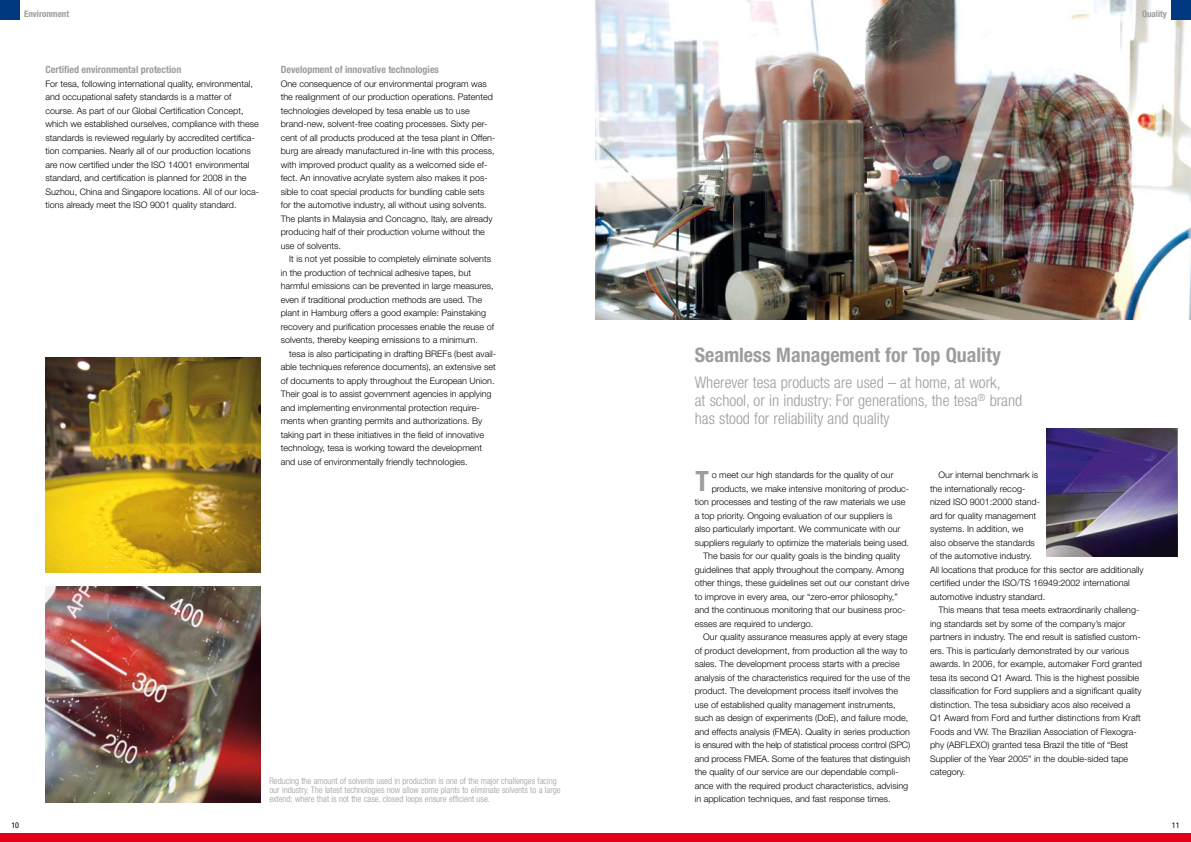
<style>
.page{position:relative;width:1191px;height:842px;background:#fff}
.page>*{position:absolute;margin:0;border:0;box-sizing:border-box;transform-origin:0 0}
.t1{font:700 condensed 28px "Helvetica Neue";color:#9c9d9f}
.t2{font:700 condensed 20px "Helvetica Neue";color:#9c9d9f}
.t3{font:300 condensed 16px/18px "Helvetica Neue";color:#9c9d9f}
.t4{font:700 condensed 10px "Helvetica Neue";color:#9c9d9f}
.t5{font:300 9px/13.5px "Helvetica Neue";color:#000}
.t6{font:300 condensed 9px/9px "Helvetica Neue";color:#9c9d9f}
.t7{font:300 9px "Helvetica Neue";letter-spacing:-.02em;color:#000}
.t8{font:700 condensed 9px "Helvetica Neue";color:#9c9d9f}
.t9{font:condensed 8px "Helvetica Neue";color:#000}
</style>
<div class="page">
<div style="left:0;top:0;width:20px;height:20px;background:#003882"></div>
<img style="left:595px;top:0;width:596px;height:319px">
<img style="left:45px;top:586px;width:216px;height:216px">
<img style="left:45px;top:357px;width:216px;height:216px">
<div style="left:0;top:833px;width:1191px;height:9px;background:#e2001a"></div>
<img style="left:1046px;top:428px;width:131px;height:128px">
<div style="left:1171px;top:0;width:20px;height:20px;background:#003882"></div>
<p class="t8" style="left:24px;top:9px;width:46px">Environment</p>
<p class="t8" style="left:1142px;top:9px;width:26px">Quality</p>
<p class="t4" style="left:45px;top:63px;width:137px">Certified environmental protection</p>
<p class="t5" style="left:45px;top:76px;width:215px">For tesa, following international quality, environmental, and occupational safety standards is a matter of course. As part of our Global Certification Concept, which we established ourselves, compliance with these standards is reviewed regularly by accredited certifica&shy;tion companies. Nearly all of our production locations are now certified under the ISO 14001 environmental standard, and certification is planned for 2008 in the Suzhou, China and Singapore locations. All of our loca&shy;tions already meet the ISO 9001 quality standard.</p>
<p class="t4" style="left:281px;top:63px;width:160px">Development of innovative technologies</p>
<p class="t5" style="left:281px;top:76px;width:216px">One consequence of our environmental program was the realignment of our production operations. Patented technologies developed by tesa enable us to use brand-new, solvent-free coating processes. Sixty per&shy;cent of all products produced at the tesa plant in Offen&shy;burg are already manufactured in-line with this process, with improved product quality as a welcomed side ef&shy;fect. An innovative acrylate system also makes it pos&shy;sible to coat special products for bundling cable sets for the automotive industry, all without using solvents.<br>The plants in Malaysia and Concagno, Italy, are already producing half of their production volume without the use of solvents.</p>
<p class="t5" style="left:281px;top:252px;width:215px;text-indent:9px">It is not yet possible to completely eliminate solvents in the production of technical adhesive tapes, but harmful emissions can be prevented in large measures, even if traditional production methods are used. The plant in Hamburg offers a good example: Painstaking recovery and purification processes enable the reuse of solvents, thereby keeping emissions to a minimum.</p>
<p class="t5" style="left:281px;top:346px;width:217px;text-indent:9px">tesa is also participating in drafting BREFs (best avail&shy;able techniques reference documents), an extensive set of documents to apply throughout the European Union.<br>Their goal is to assist government agencies in applying and implementing environmental protection require&shy;ments when granting permits and authorizations. By taking part in these initiatives in the field of innovative technology, tesa is working toward the development and use of environmentally friendly technologies.</p>
<p class="t6" style="left:269px;top:776px;width:293px">Reducing the amount of solvents used in production is one of the major challenges facing our industry. The latest technologies now allow some plants to eliminate solvents to a large extend; where that is not the case, closed loops ensure efficient use.</p>
<h2 class="t2" style="left:694px;top:343px;width:308px">Seamless Management for Top Quality</h2>
<h3 class="t3" style="left:694px;top:374px;width:329px">Wherever tesa products are used – at home, at work,<br>at school, or in industry: For generations, the tesa<sup>®</sup> brand has stood for reliability and quality</h3>
<h1 class="t1" style="left:695px;top:464px;width:15px">T</h1>
<p class="t5" style="left:711px;top:468px;width:183px">o meet our high standards for the quality of our</p>
<p class="t5" style="left:711px;top:481px;width:199px">products, we make intensive monitoring of produc-</p>
<p class="t5" style="left:694px;top:495px;width:212px">tion processes and testing of the raw materials we use</p>
<p class="t5" style="left:694px;top:508px;width:199px">a top priority. Ongoing evaluation of our suppliers is</p>
<p class="t5" style="left:694px;top:522px;width:207px">also particularly important. We communicate with our</p>
<p class="t5" style="left:694px;top:535px;width:216px">suppliers regularly to optimize the materials being used.</p>
<p class="t5" style="left:703px;top:549px;width:198px">The basis for our quality goals is the binding quality</p>
<p class="t5" style="left:694px;top:562px;width:211px">guidelines that apply throughout the company. Among</p>
<p class="t5" style="left:694px;top:576px;width:216px">other things, these guidelines set out our constant drive</p>
<p class="t5" style="left:694px;top:589px;width:204px">to improve in every area, our “zero-error philosophy,”</p>
<p class="t5" style="left:694px;top:603px;width:212px">and the continuous monitoring that our business proc-</p>
<p class="t5" style="left:694px;top:616px;width:120px">esses are required to undergo.</p>
<p class="t5" style="left:703px;top:630px;width:206px">Our quality assurance measures apply at every stage</p>
<p class="t5" style="left:694px;top:643px;width:214px">of product development, from production all the way to</p>
<p class="t5" style="left:694px;top:657px;width:207px">sales. The development process starts with a precise</p>
<p class="t5" style="left:694px;top:670px;width:217px">analysis of the characteristics required for the use of the</p>
<p class="t5" style="left:694px;top:684px;width:205px">product. The development process itself involves the</p>
<p class="t5" style="left:694px;top:697px;width:203px">use of established quality management instruments,</p>
<p class="t5" style="left:694px;top:711px;width:215px">such as design of experiments (DoE), and failure mode,</p>
<p class="t5" style="left:694px;top:724px;width:217px">and effects analysis (FMEA). Quality in series production</p>
<p class="t7" style="left:694px;top:739px;width:217px">is ensured with the help of statistical process control (SPC)</p>
<p class="t5" style="left:694px;top:751px;width:217px">and process FMEA. Some of the features that distinguish</p>
<p class="t5" style="left:694px;top:765px;width:205px">the quality of our service are our dependable compli-</p>
<p class="t5" style="left:694px;top:778px;width:215px">ance with the required product characteristics, advising</p>
<p class="t5" style="left:694px;top:792px;width:197px">in application techniques, and fast response times.</p>
<p class="t5" style="left:930px;top:468px;width:215px;text-indent:9px">Our internal benchmark is<br>the internationally recog-<br>nized ISO 9001:2000 stand-<br>ard for quality management<br>systems. In addition, we<br>also observe the standards<br>of the automotive industry.<br>All locations that produce for this sector are additionally certified under the ISO/TS 16949:2002 international automotive industry standard.</p>
<p class="t5" style="left:930px;top:603px;width:213px;text-indent:9px">This means that tesa meets extraordinarily challeng&shy;ing standards set by some of the company’s major partners in industry. The end result is satisfied custom&shy;ers. This is particularly demonstrated by our various awards. In 2006, for example, automaker Ford granted tesa its second Q1 Award. This is the highest possible classification for Ford suppliers and a significant quality distinction. The tesa subsidiary acos also received a Q1 Award from Ford and further distinctions from Kraft Foods and VW. The Brazilian Association of Flexogra&shy;phy (ABFLEXO) granted tesa Brazil the title of “Best Supplier of the Year 2005” in the double-sided tape category.</p>
<p class="t9" style="left:11px;top:821px;width:9px">10</p>
<p class="t9" style="left:1172px;top:821px;width:9px">11</p>
</div>
